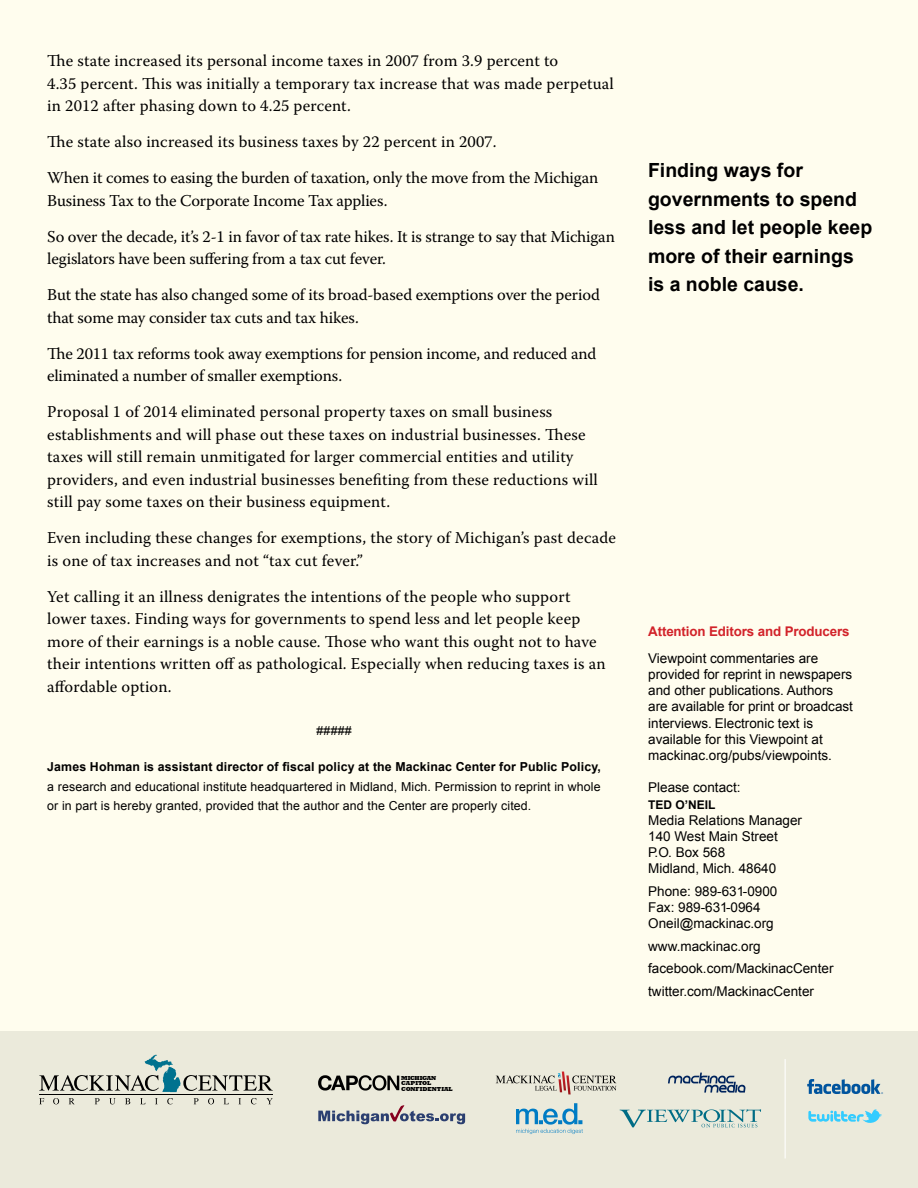
<style>
.page{position:relative;width:918px;height:1188px;background:#fffdee}
.page>*{position:absolute;margin:0;border:0;box-sizing:border-box;transform-origin:0 0}
.t1{font:700 19.5px/28.5px "Arial";color:#000}
.t2{font:16.5px/22.5px "Warnock Pro";letter-spacing:.01em;color:#000}
.t3{font:16.5px/36px "Warnock Pro";letter-spacing:-.01em;color:#000}
.t4{font:13.5px/16.2px "Arial";color:#000}
.t5{font:700 13.35px "Arial";letter-spacing:-.01em;color:#d2232a}
.t6{font:12.3px/19.5px "Arial";letter-spacing:.01em;color:#000}
.t7{font:700 12.3px "Arial";letter-spacing:.01em;color:#000}
.t8{font:700 12px "Arial";color:#000}
.t9{font:800 6px/5.2px "Rockwell";color:#000}
</style>
<div class="page">
<div style="left:0;top:1031px;width:918px;height:157px;background:#ebeadb"></div>
<hr style="left:785px;top:1059px;width:1px;height:99px;background:#fff">
<svg style="left:39px;top:1054px;width:844px;height:80px"></svg>
<p class="t2" style="left:47px;top:49px;width:568px">The state increased its personal income taxes in 2007 from 3.9 percent to<br>4.35 percent. This was initially a temporary tax increase that was made perpetual in 2012 after phasing down to 4.25 percent.</p>
<p class="t2" style="left:47px;top:123px;width:553px;line-height:36px">The state also increased its business taxes by 22 percent in 2007.<br>When it comes to easing the burden of taxation, only the move from the Michigan</p>
<p class="t3" style="left:47px;top:182px;width:569px">Business Tax to the Corporate Income Tax applies.<br>So over the decade, it’s 2-1 in favor of tax rate hikes. It is strange to say that Michigan</p>
<p class="t3" style="left:47px;top:240px;width:554px">legislators have been suffering from a tax cut fever.<br>But the state has also changed some of its broad-based exemptions over the period</p>
<p class="t3" style="left:47px;top:299px;width:551px">that some may consider tax cuts and tax hikes.<br>The 2011 tax reforms took away exemptions for pension income, and reduced and</p>
<p class="t2" style="left:47px;top:357px;width:507px;line-height:36px">eliminated a number of smaller exemptions.<br>Proposal 1 of 2014 eliminated personal property taxes on small business</p>
<p class="t2" style="left:47px;top:423px;width:552px">establishments and will phase out these taxes on industrial businesses. These taxes will still remain unmitigated for larger commercial entities and utility providers, and even industrial businesses benefiting from these reductions will still pay some taxes on their business equipment.</p>
<p class="t2" style="left:47px;top:526px;width:570px">Even including these changes for exemptions, the story of Michigan’s past decade is one of tax increases and not “tax cut fever.”</p>
<p class="t2" style="left:47px;top:585px;width:560px">Yet calling it an illness denigrates the intentions of the people who support lower taxes. Finding ways for governments to spend less and let people keep more of their earnings is a noble cause. Those who want this ought not to have their intentions written off as pathological. Especially when reducing taxes is an affordable option.</p>
<p class="t6" style="left:316px;top:721px;width:37px">#####</p>
<p class="t7" style="left:47px;top:759px;width:555px">James Hohman is assistant director of fiscal policy at the Mackinac Center for Public Policy,</p>
<p class="t6" style="left:47px;top:777px;width:555px">a research and educational institute headquartered in Midland, Mich. Permission to reprint in whole or in part is hereby granted, provided that the author and the Center are properly cited.</p>
<p class="t9" style="left:401px;top:1075px;width:53px">MICHIGAN<br>CAPITOL<br>CONFIDENTIAL</p>
<p class="t1" style="left:648px;top:157px;width:226px">Finding ways for governments to spend less and let people keep more of their earnings is a noble cause.</p>
<p class="t5" style="left:648px;top:622px;width:203px">Attention Editors and Producers</p>
<p class="t4" style="left:648px;top:650px;width:206px">Viewpoint commentaries are provided for reprint in newspapers and other publications. Authors are available for print or broadcast interviews. Electronic text is available for this Viewpoint at mackinac.org/pubs/viewpoints.</p>
<p class="t4" style="left:648px;top:780px;width:94px">Please contact:</p>
<p class="t8" style="left:648px;top:796px;width:69px">TED O’NEIL</p>
<p class="t4" style="left:648px;top:812px;width:155px">Media Relations Manager<br>140 West Main Street<br>P.O. Box 568<br>Midland, Mich. 48640</p>
<p class="t4" style="left:648px;top:883px;width:131px">Phone: 989-631-0900<br>Fax: 989-631-0964<br>Oneil@mackinac.org</p>
<p class="t4" style="left:648px;top:935px;width:187px;line-height:22.5px">www.mackinac.org facebook.com/MackinacCenter twitter.com/MackinacCenter</p>
<p class="t4" style="left:648px;top:661px;width:206px">Viewpoint commentaries are provided for reprint in newspapers and other publications. Authors are available for print or broadcast interviews. Electronic text is available at www.mackinac.org.</p>
<p class="t4" style="left:648px;top:774px;width:94px">Please contact:</p>
<p class="t8" style="left:648px;top:791px;width:69px">TED O’NEIL</p>
<p class="t4" style="left:648px;top:807px;width:155px">Media Relations Manager<br>140 West Main Street<br>P.O. Box 568<br>Midland, Mich. 48640</p>
<p class="t4" style="left:648px;top:878px;width:131px">Phone: 989-631-0900<br>Fax: 989-631-0964<br>Oneil@mackinac.org</p>
<p class="t4" style="left:648px;top:930px;width:187px;line-height:22.5px">www.mackinac.org facebook.com/MackinacCenter twitter.com/MackinacCenter</p>
</div>
